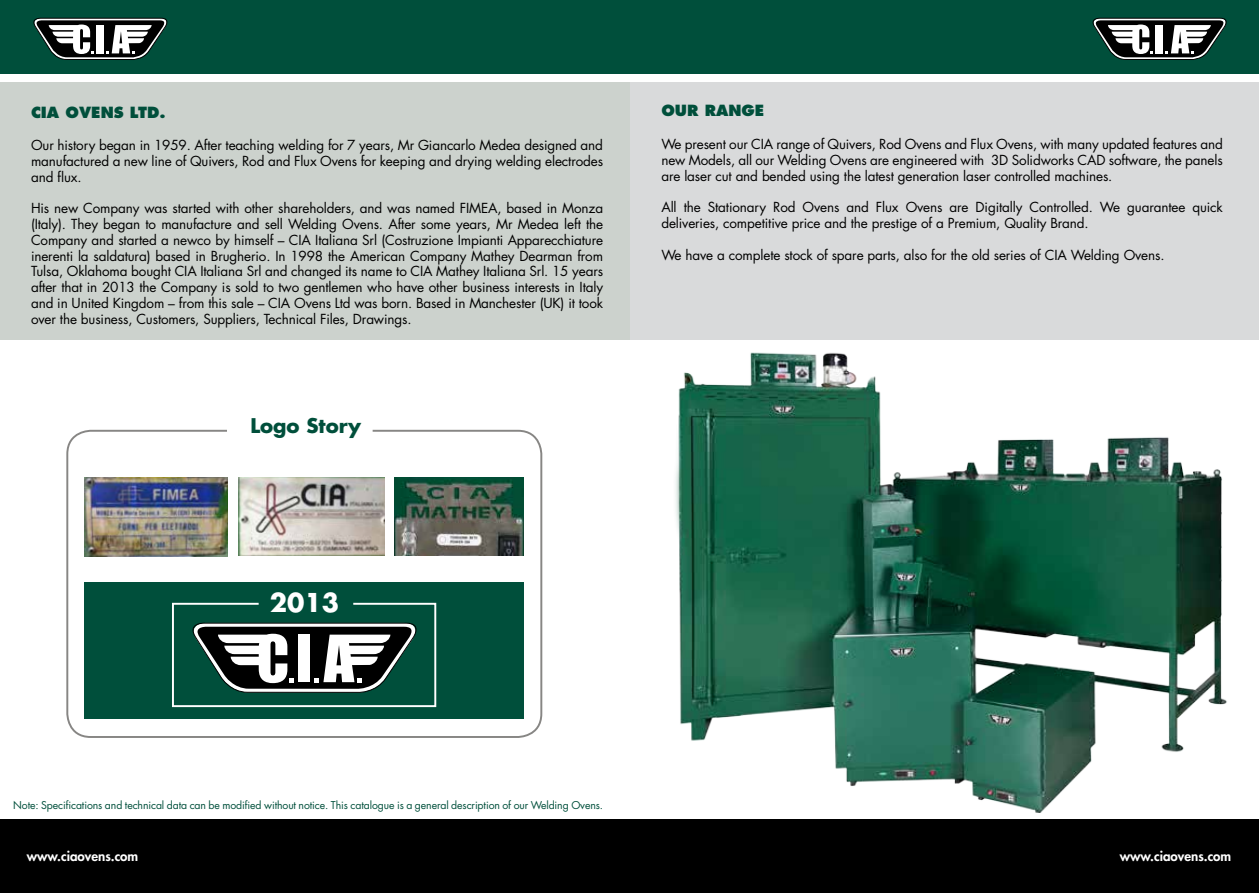
<style>
.page{position:relative;width:1259px;height:893px;background:#fff}
.page>*{position:absolute;margin:0;border:0;box-sizing:border-box;transform-origin:0 0}
.t1{font:700 25.2px "Futura Std";color:#fff}
.t2{font:700 19.65px "Futura Std";color:#004f3b}
.t3{font:800 15px "Futura Std";color:#004f3b}
.t4{font:13.5px/15.8px "Futura Std";letter-spacing:-.01em;color:#000;text-align:justify}
.t5{font:800 13.35px "Futura Std";color:#fff}
.t6{font:10.5px "Futura Std";letter-spacing:-.01em;color:#004f3b}
</style>
<div class="page">
<div style="left:0;top:820px;width:1259px;height:73px;background:#000"></div>
<div style="left:0;top:0;width:1259px;height:73px;background:#004f3b"></div>
<svg style="left:33px;top:17px;width:135px;height:43px"></svg>
<svg style="left:1092px;top:17px;width:135px;height:43px"></svg>
<div style="left:630px;top:82px;width:629px;height:258px;background:#d9dadb"></div>
<div style="left:0;top:82px;width:629px;height:258px;background:#ccd2cd"></div>
<img style="left:85px;top:478px;width:142px;height:79px">
<img style="left:239px;top:478px;width:146px;height:78px">
<img style="left:394px;top:477px;width:130px;height:79px">
<div style="left:85px;top:583px;width:439px;height:136px;background:#004f3b"></div>
<svg style="left:172px;top:602px;width:265px;height:106px"></svg>
<div style="left:66px;top:430px;width:476px;height:308px;border:2px solid #878684;border-radius:23px"></div>
<img style="left:629px;top:331px;width:598px;height:482px">
<p class="t3" style="left:31px;top:103px;width:136px">CIA OVENS LTD.</p>
<p class="t4" style="left:31px;top:138px;width:573px">Our history began in 1959. After teaching welding for 7 years, Mr Giancarlo Medea designed and manufactured a new line of Quivers, Rod and Flux Ovens for keeping and drying welding electrodes and flux.</p>
<p class="t4" style="left:31px;top:201px;width:574px">His new Company was started with other shareholders, and was named FIMEA, based in Monza (Italy). They began to manufacture and sell Welding Ovens. After some years, Mr Medea left the Company and started a newco by himself – CIA Italiana Srl (Costruzione Impianti Apparecchiature inerenti la saldatura) based in Brugherio. In 1998 the American Company Mathey Dearman from Tulsa, Oklahoma bought CIA Italiana Srl and changed its name to CIA Mathey Italiana Srl. 15 years after that in 2013 the Company is sold to two gentlemen who have other business interests in Italy and in United Kingdom – from this sale – CIA Ovens Ltd was born. Based in Manchester (UK) it took over the business, Customers, Suppliers, Technical Files, Drawings.</p>
<h2 class="t2" style="left:250px;top:413px;width:112px">Logo Story</h2>
<p class="t3" style="left:661px;top:100px;width:104px">OUR RANGE</p>
<p class="t4" style="left:661px;top:137px;width:563px">We present our CIA range of Quivers, Rod Ovens and Flux Ovens, with many updated features and new Models, all our Welding Ovens are engineered with 3D Solidworks CAD software, the panels are laser cut and bended using the latest generation laser controlled machines.</p>
<p class="t4" style="left:661px;top:200px;width:563px">All the Stationary Rod Ovens and Flux Ovens are Digitally Controlled. We guarantee quick deliveries, competitive price and the prestige of a Premium, Quality Brand.</p>
<p class="t4" style="left:661px;top:247px;width:505px">We have a complete stock of spare parts, also for the old series of CIA Welding Ovens.</p>
<h1 class="t1" style="left:270px;top:586px;width:71px">2013</h1>
<p class="t6" style="left:13px;top:799px;width:591px">Note: Specifications and technical data can be modified without notice. This catalogue is a general description of our Welding Ovens.</p>
<p class="t5" style="left:27px;top:847px;width:113px">www.ciaovens.com</p>
<p class="t5" style="left:1119px;top:847px;width:113px">www.ciaovens.com</p>
</div>
